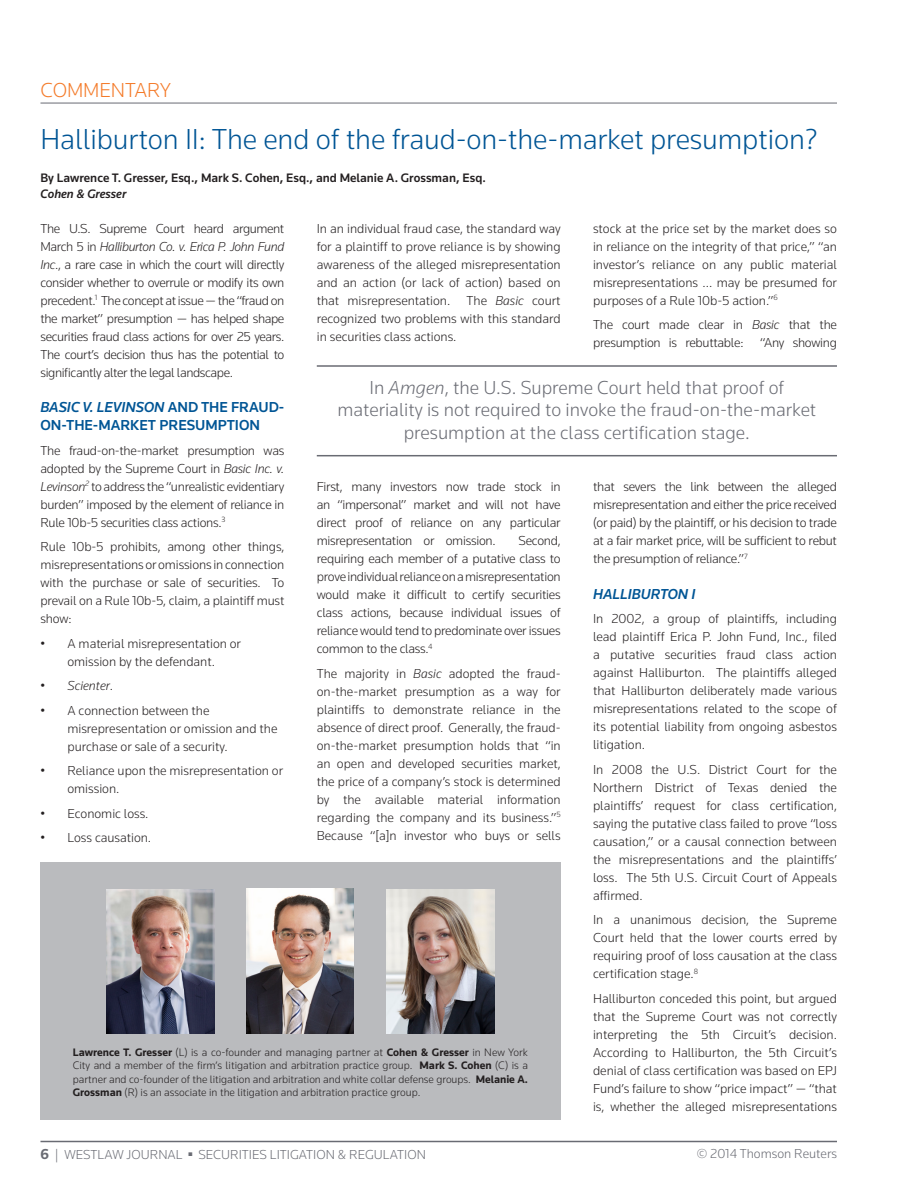
<style>
.page{position:relative;width:918px;height:1188px;background:#fff}
.page>*{position:absolute;margin:0;border:0;box-sizing:border-box;transform-origin:0 0}
.CT{font:300 30px "Knowledge";letter-spacing:-.005em;color:#005595}
.CN{font:300 21px "Knowledge";letter-spacing:-.005em;color:#f47b2a}
.Pull_quote{font:300 19.5px/22.5px "Knowledge";color:#696b73;text-align:center}
.t1{font:500 15px/18px "Knowledge";color:#005595}
.t2{font:italic 500 15px "Knowledge";color:#005595}
.t3{font:300 13.5px/18px "Knowledge";letter-spacing:-.005em;color:#231f20;text-align:justify}
.t4{font:300 13.5px "Knowledge";color:#696b73}
.t5{font:italic 300 13.5px "Knowledge";color:#231f20}
.AU{font:500 12.75px/16.5px "Knowledge";color:#231f20}
.AB{font:300 11.25px/13.5px "Knowledge";color:#231f20;text-align:justify}
.s1{font-style:italic}
.s2{font-style:normal}
.s3{font-weight:700}
.s4{font-weight:700;font-size:15px}
</style>
<div class="page">
<hr style="left:40px;top:1141px;width:797px;height:1px;background:#696b73">
<hr style="left:40px;top:103px;width:797px;height:1px;background:#696b73">
<hr style="left:317px;top:365px;width:520px;height:2px;background:#696b73">
<hr style="left:317px;top:455px;width:520px;height:1px;background:#696b73">
<div style="left:40px;top:862px;width:521px;height:258px;background:#babbbe"></div>
<img style="left:106px;top:890px;width:108px;height:144px">
<img style="left:246px;top:889px;width:108px;height:145px">
<img style="left:386px;top:890px;width:108px;height:144px">
<p class="CN" style="left:40px;top:77px;width:132px">COMMENTARY</p>
<p class="CT" style="left:40px;top:120px;width:779px">Halliburton II: The end of the fraud-on-the-market presumption?</p>
<p class="AU" style="left:40px;top:169px;width:447px">By Lawrence T. Gresser, Esq., Mark S. Cohen, Esq., and Melanie A. Grossman, Esq.<br><span class="s1">Cohen &amp; Gresser</span></p>
<p class="t3" style="left:40px;top:219px;width:245px">The U.S. Supreme Court heard argument March 5 in <span class="s1">Halliburton Co. v. Erica P. John Fund Inc</span>., a rare case in which the court will directly consider whether to overrule or modify its own precedent.<sup>1</sup> The concept at issue — the “fraud on the market” presumption — has helped shape securities fraud class actions for over 25 years.<br>The court’s decision thus has the potential to significantly alter the legal landscape.</p>
<h2 class="t1" style="left:40px;top:398px;width:245px"><span class="s1">BASIC V. LEVINSON</span> AND THE FRAUD-<br>ON-THE-MARKET PRESUMPTION</h2>
<p class="t3" style="left:40px;top:441px;width:245px">The fraud-on-the-market presumption was adopted by the Supreme Court in <span class="s1">Basic Inc. v.<br>Levinson</span><sup>2</sup> to address the “unrealistic evidentiary burden” imposed by the element of reliance in Rule 10b-5 securities class actions.<sup>3</sup></p>
<p class="t3" style="left:40px;top:537px;width:245px">Rule 10b-5 prohibits, among other things, misrepresentations or omissions in connection with the purchase or sale of securities. To prevail on a Rule 10b-5, claim, a plaintiff must show:</p>
<p class="t3" style="left:40px;top:634px;width:202px;text-align:center">• A material misrepresentation or omission by the defendant.</p>
<p class="t5" style="left:40px;top:677px;width:74px"><span class="s2">•</span> Scienter<span class="s2">.</span></p>
<p class="t3" style="left:68px;top:701px;width:211px;text-align:left;text-indent:-27px">• A connection between the misrepresentation or omission and the purchase or sale of a security.</p>
<p class="t3" style="left:68px;top:761px;width:217px;text-indent:-27px">• Reliance upon the misrepresentation or omission.</p>
<p class="t3" style="left:40px;top:804px;width:110px">• Economic loss.</p>
<p class="t3" style="left:40px;top:828px;width:112px">• Loss causation.</p>
<p class="t3" style="left:317px;top:219px;width:245px">In an individual fraud case, the standard way for a plaintiff to prove reliance is by showing awareness of the alleged misrepresentation and an action (or lack of action) based on that misrepresentation. The <span class="s1">Basic</span> court recognized two problems with this standard in securities class actions.</p>
<p class="t3" style="left:593px;top:219px;width:245px">stock at the price set by the market does so in reliance on the integrity of that price,” “an investor’s reliance on any public material misrepresentations ... may be presumed for purposes of a Rule 10b-5 action.”<sup>6</sup></p>
<p class="t3" style="left:593px;top:316px;width:245px">The court made clear in <span class="s1">Basic</span> that the presumption is rebuttable: “Any showing</p>
<p class="Pull_quote" style="left:338px;top:376px;width:480px">In <span class="s1">Amgen</span>, the U.S. Supreme Court held that proof of materiality is not required to invoke the fraud-on-the-market presumption at the class certification stage.</p>
<p class="t3" style="left:317px;top:478px;width:245px">First, many investors now trade stock in an “impersonal” market and will not have direct proof of reliance on any particular misrepresentation or omission.</p>
<p class="t3" style="left:593px;top:478px;width:245px">that severs the link between the alleged misrepresentation and either the price received (or paid) by the plaintiff, or his decision to trade at a fair market price, will be sufficient to rebut the presumption of reliance.”<sup>7</sup></p>
<h2 class="t2" style="left:593px;top:584px;width:104px">HALLIBURTON I</h2>
<p class="t3" style="left:593px;top:609px;width:245px">In 2002, a group of plaintiffs, including lead plaintiff Erica P. John Fund, Inc., filed a putative securities fraud class action against Halliburton. The plaintiffs alleged that Halliburton deliberately made various misrepresentations related to the scope of its potential liability from ongoing asbestos litigation.</p>
<p class="t3" style="left:593px;top:760px;width:245px">In 2008 the U.S. District Court for the Northern District of Texas denied the plaintiffs’ request for class certification, saying the putative class failed to prove “loss causation,” or a causal connection between the misrepresentations and the plaintiffs’ loss. The 5th U.S. Circuit Court of Appeals affirmed.</p>
<p class="t3" style="left:593px;top:910px;width:245px">In a unanimous decision, the Supreme Court held that the lower courts erred by requiring proof of loss causation at the class certification stage.<sup>8</sup></p>
<p class="t3" style="left:593px;top:989px;width:245px">Halliburton conceded this point, but argued that the Supreme Court was not correctly interpreting the 5th Circuit’s decision.<br>According to Halliburton, the 5th Circuit’s denial of class certification was based on EPJ Fund’s failure to show “price impact” — “that is, whether the alleged misrepresentations</p>
<p class="t3" style="left:317px;top:532px;width:245px;text-indent:202px">Second, requiring each member of a putative class to prove individual reliance on a misrepresentation would make it difficult to certify securities class actions, because individual issues of reliance would tend to predominate over issues common to the class.<sup>4</sup></p>
<p class="t3" style="left:317px;top:664px;width:245px">The majority in <span class="s1">Basic</span> adopted the fraud&shy;on-the-market presumption as a way for plaintiffs to demonstrate reliance in the absence of direct proof. Generally, the fraud&shy;on-the-market presumption holds that “in an open and developed securities market, the price of a company’s stock is determined by the available material information regarding the company and its business.”<sup>5<br></sup>Because “[a]n investor who buys or sells</p>
<p class="AB" style="left:73px;top:1045px;width:457px"><span class="s3">Lawrence T. Gresser</span> (L) is a co-founder and managing partner at <span class="s3">Cohen &amp; Gresser</span> in New York City and a member of the firm’s litigation and arbitration practice group. <span class="s3">Mark S. Cohen</span> (C) is a partner and co-founder of the litigation and arbitration and white collar defense groups. <span class="s3">Melanie A.<br>Grossman</span> (R) is an associate in the litigation and arbitration practice group.</p>
<p class="t4" style="left:40px;top:1146px;width:387px"><span class="s4">6</span> | WESTLAW JOURNAL ■ SECURITIES LITIGATION &amp; REGULATION</p>
<p class="t4" style="left:697px;top:1145px;width:142px">© 2014 Thomson Reuters</p>
</div>
